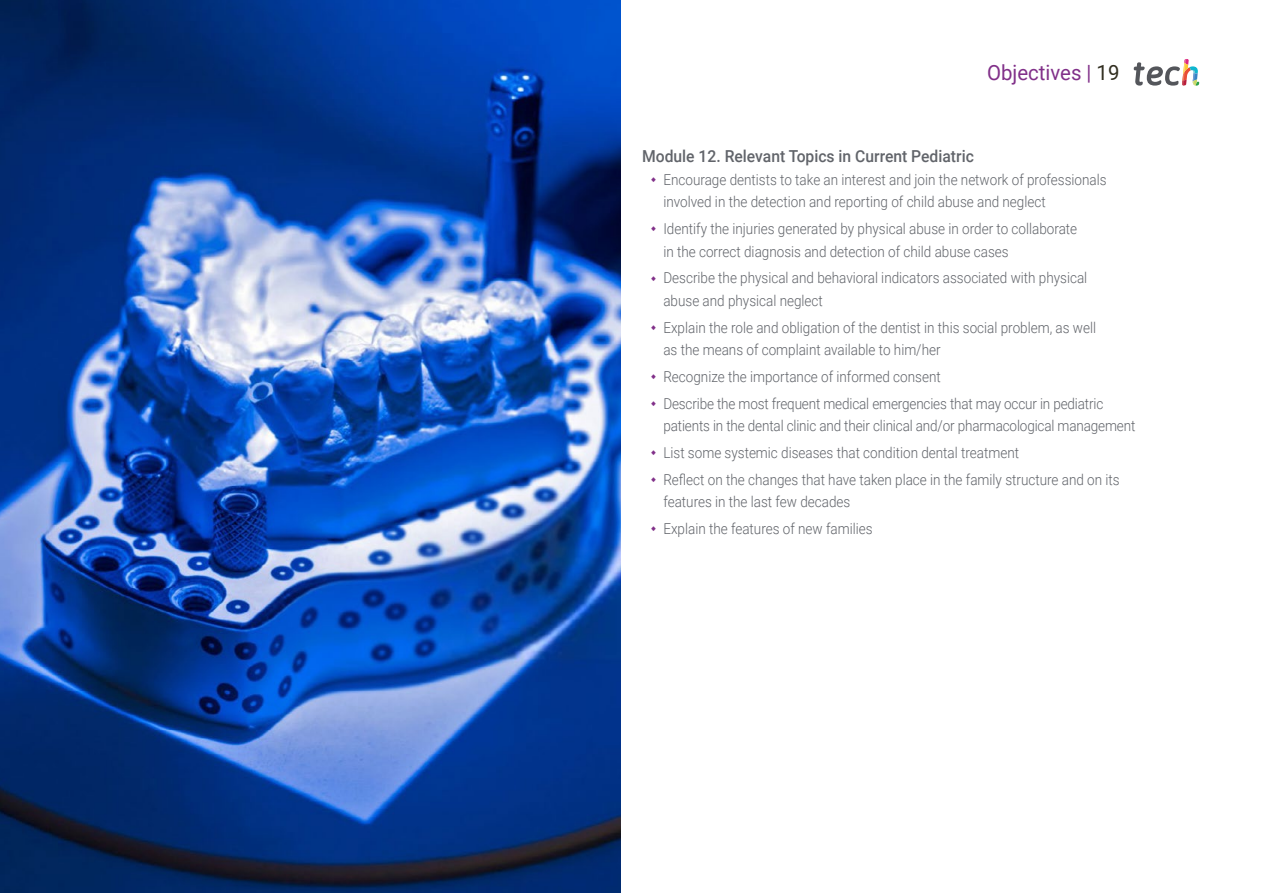
<style>
.page{position:relative;width:1263px;height:893px;background:#fff}
.page>*{position:absolute;margin:0;border:0;box-sizing:border-box;transform-origin:0 0}
.t1{font:21px "Roboto";color:#813089}
.t2{font:500 16.5px "Roboto";color:#61646a;scale:.95 1}
.t3{font:300 15px/22.5px "Roboto";color:#61646a;scale:.9 1}
.s1{color:#312e20}
</style>
<div class="page">
<svg style="left:1134px;top:59px;width:65px;height:27px"></svg>
<img style="left:0;top:0;width:621px;height:893px">
<h1 class="t1" style="left:987px;top:57px;width:134px">Objectives | <span class="s1">19</span></h1>
<p class="t2" style="left:642px;top:145px;width:351px">Module 12. Relevant Topics in Current Pediatric</p>
<p class="t3" style="left:663px;top:168px;width:494px">Encourage dentists to take an interest and join the network of professionals involved in the detection and reporting of child abuse and neglect</p>
<p class="t3" style="left:663px;top:217px;width:461px">Identify the injuries generated by physical abuse in order to collaborate in the correct diagnosis and detection of child abuse cases</p>
<p class="t3" style="left:663px;top:266px;width:472px">Describe the physical and behavioral indicators associated with physical abuse and physical neglect</p>
<p class="t3" style="left:663px;top:315px;width:482px">Explain the role and obligation of the dentist in this social problem, as well as the means of complaint available to him/her</p>
<p class="t3" style="left:663px;top:363px;width:490px;line-height:26.7px">Recognize the importance of informed consent<br>Describe the most frequent medical emergencies that may occur in pediatric</p>
<p class="t3" style="left:663px;top:412px;width:526px;line-height:26.7px">patients in the dental clinic and their clinical and/or pharmacological management<br>List some systemic diseases that condition dental treatment<br>Reflect on the changes that have taken place in the family structure and on its</p>
<p class="t3" style="left:663px;top:488px;width:234px;line-height:26.7px">features in the last few decades<br>Explain the features of new families</p>
</div>
